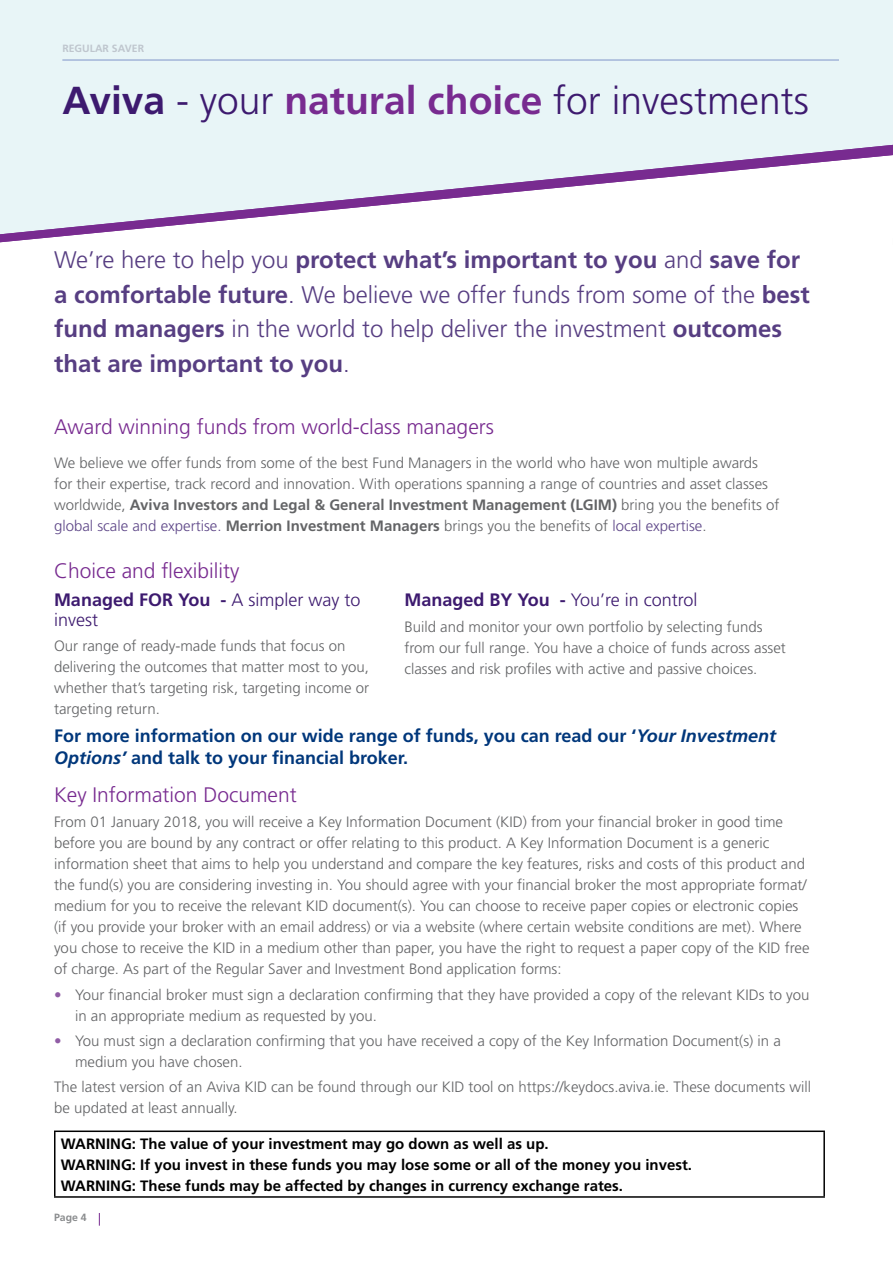
<style>
.page{position:relative;width:893px;height:1263px;background:#fff}
.page>*{position:absolute;margin:0;border:0;box-sizing:border-box;transform-origin:0 0}
.t1{font:300 39px "Frutiger";color:#3d1a6f}
.t2{font:700 24px/34.5px "Frutiger";color:#573e82}
.t3{font:300 21px "Frutiger";color:#782b90}
.t4{font:700 18px/21.6px "Frutiger";color:#00377b}
.t5{font:300 18px/19.5px "Frutiger";color:#3d1a6f}
.t6{font:300 15px/21px "Frutiger";color:#636466}
.t7{font:700 15px/21px "Frutiger";color:#000}
.t8{font:700 10.5px "Frutiger";color:#bfc6ce}
.t9{font:700 10.5px "Frutiger";color:#8a8c8e}
.s1{font-weight:700}
.s2{font-weight:700;color:#782b90}
.s3{font-weight:300}
.s4{color:#5e4788}
.s5{font-style:italic}
.s6{color:#905ca5}
</style>
<div class="page">
<div style="left:0;top:0;width:893px;height:145px;background:#e8f5f7"></div>
<svg style="left:99px;top:1213px;width:1px;height:13px"></svg>
<svg style="left:0;top:145px;width:893px;height:97px;fill:#e8f5f7"></svg>
<hr style="left:62px;top:60px;width:777px;height:1px;background:#7f95c9">
<svg style="left:892px;top:146px;width:1px;height:96px"></svg>
<hr style="left:54px;top:1130px;width:771px;height:2px;background:#000">
<hr style="left:54px;top:1132px;width:2px;height:64px;background:#000">
<hr style="left:823px;top:1132px;width:2px;height:64px;background:#000">
<hr style="left:54px;top:1196px;width:771px;height:2px;background:#000">
<p class="t8" style="left:62px;top:42px;width:83px">REGULAR SAVER</p>
<h1 class="t1" style="left:62px;top:78px;width:748px"><span class="s1">Aviva</span> - your <span class="s2">natural choice</span> for investments</h1>
<h2 class="t2" style="left:54px;top:243px;width:757px"><span class="s3">We’re here to help you</span> protect what’s important to you <span class="s3">and</span> save for a comfortable future<span class="s3">. We believe we offer funds from some of the</span> best fund managers <span class="s3">in the world to help deliver the investment</span> outcomes that are important to you<span class="s3">.</span></h2>
<h3 class="t3" style="left:54px;top:415px;width:441px">Award winning funds from world-class managers</h3>
<p class="t6" style="left:54px;top:452px;width:727px">We believe we offer funds from some of the best Fund Managers in the world who have won multiple awards for their expertise, track record and innovation. With operations spanning a range of countries and asset classes worldwide, <span class="s1">Aviva Investors and Legal &amp; General Investment Management (LGIM)</span> bring you the benefits of <span class="s4">global scale and expertise.</span> <span class="s1">Merrion Investment Managers</span> brings you the benefits of <span class="s4">local expertise</span>.</p>
<h3 class="t3" style="left:54px;top:558px;width:187px">Choice and flexibility</h3>
<p class="t5" style="left:54px;top:590px;width:308px"><span class="s1">Managed FOR You -</span> A simpler way to invest</p>
<p class="t6" style="left:54px;top:635px;width:317px">Our range of ready-made funds that focus on delivering the outcomes that matter most to you, whether that’s targeting risk, targeting income or targeting return.</p>
<p class="t5" style="left:404px;top:590px;width:295px"><span class="s1">Managed BY You -</span> You’re in control</p>
<p class="t6" style="left:404px;top:616px;width:383px">Build and monitor your own portfolio by selecting funds from our full range. You have a choice of funds across asset classes and risk profiles with active and passive choices.</p>
<p class="t4" style="left:54px;top:725px;width:723px">For more information on our wide range of funds, you can read our ‘<span class="s5">Your Investment<br>Options’</span> and talk to your financial broker.</p>
<h3 class="t3" style="left:54px;top:783px;width:244px">Key Information Document</h3>
<p class="t6" style="left:54px;top:811px;width:757px">From 01 January 2018, you will receive a Key Information Document (KID) from your financial broker in good time before you are bound by any contract or offer relating to this product. A Key Information Document is a generic information sheet that aims to help you understand and compare the key features, risks and costs of this product and the fund(s) you are considering investing in. You should agree with your financial broker the most appropriate format/ medium for you to receive the relevant KID document(s). You can choose to receive paper copies or electronic copies (if you provide your broker with an email address) or via a website (where certain website conditions are met). Where you chose to receive the KID in a medium other than paper, you have the right to request a paper copy of the KID free of charge. As part of the Regular Saver and Investment Bond application forms:</p>
<p class="t6" style="left:75px;top:984px;width:736px;text-indent:-21px"><span class="s6">•</span> Your financial broker must sign a declaration confirming that they have provided a copy of the relevant KIDs to you in an appropriate medium as requested by you.</p>
<p class="t6" style="left:75px;top:1030px;width:707px;text-indent:-21px"><span class="s6">•</span> You must sign a declaration confirming that you have received a copy of the Key Information Document(s) in a medium you have chosen.</p>
<p class="t6" style="left:54px;top:1076px;width:759px">The latest version of an Aviva KID can be found through our KID tool on https://keydocs.aviva.ie. These documents will be updated at least annually.</p>
<p class="t7" style="left:61px;top:1133px;width:633px">WARNING: The value of your investment may go down as well as up.<br>WARNING: If you invest in these funds you may lose some or all of the money you invest.<br>WARNING: These funds may be affected by changes in currency exchange rates.</p>
<p class="t9" style="left:54px;top:1211px;width:34px">Page 4</p>
</div>
